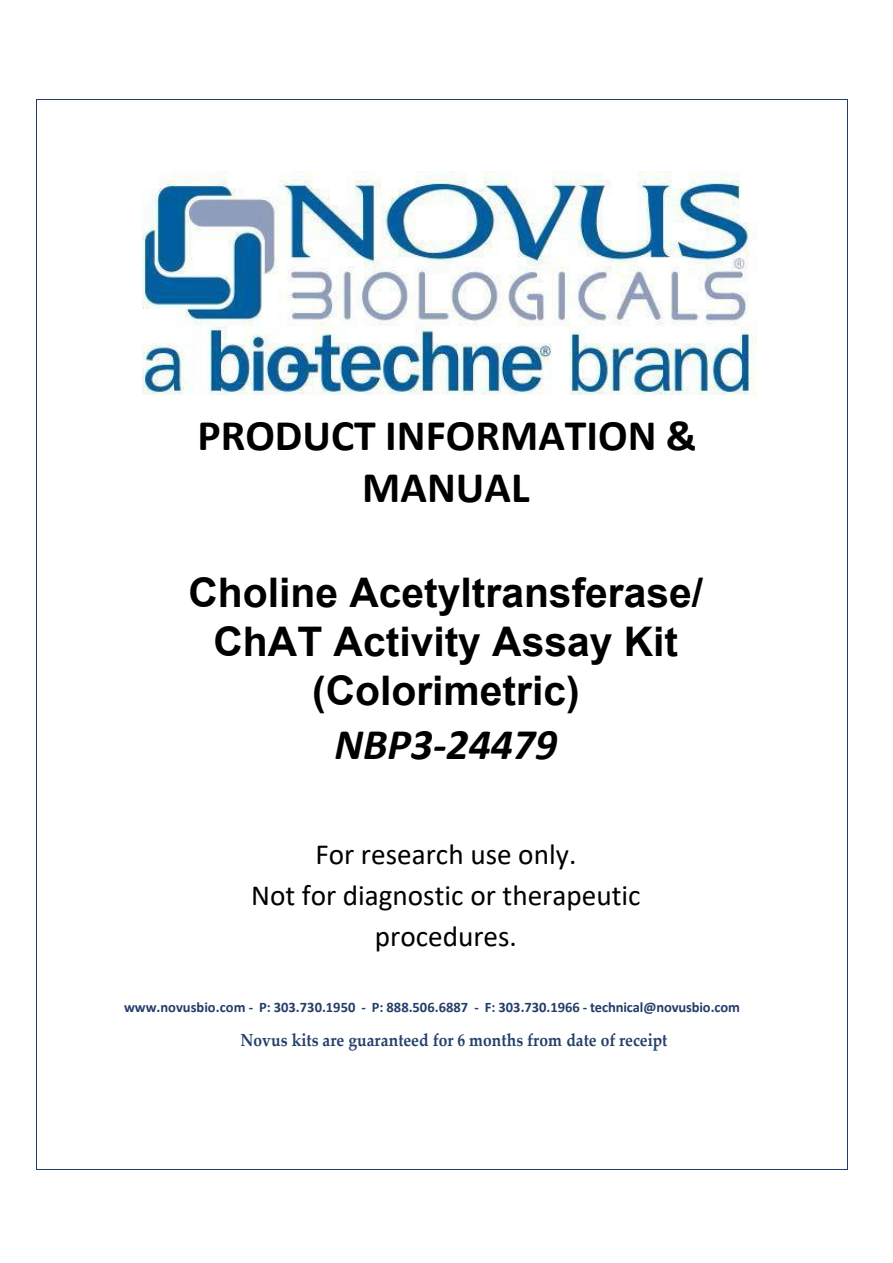
<style>
.page{position:relative;width:893px;height:1263px;background:#fff}
.page>*{position:absolute;margin:0;border:0;box-sizing:border-box;transform-origin:0 0}
.t1{font:700 43.8px/51.6px "Calibri";color:#000;text-align:center}
.t2{font:italic 700 43.8px "Calibri";color:#000}
.t3{font:700 40.8px/48.9px "Arial";color:#000;text-align:center}
.t4{font:29.25px/40.8px "Calibri";color:#000;text-align:center}
.t5{font:700 17.55px "Palatino Linotype";letter-spacing:.005em;color:#24406a;scale:.89 1}
.t6{font:700 14.55px "Calibri";color:#243d6a}
</style>
<div class="page">
<img style="left:142px;top:172px;width:614px;height:223px">
<hr style="left:37px;top:99px;width:810px;height:1px;background:#243d6a">
<hr style="left:36px;top:100px;width:1px;height:1069px;background:#243d6a">
<hr style="left:847px;top:100px;width:1px;height:1069px;background:#243d6a">
<hr style="left:37px;top:1169px;width:810px;height:1px;background:#243d6a">
<p class="t1" style="left:197px;top:413px;width:501px">PRODUCT INFORMATION &amp;<br>MANUAL</p>
<p class="t3" style="left:189px;top:569px;width:516px">Choline Acetyltransferase/<br>ChAT Activity Assay Kit (Colorimetric)</p>
<p class="t2" style="left:334px;top:714px;width:225px">NBP3-24479</p>
<p class="t4" style="left:251px;top:836px;width:391px">For research use only.<br>Not for diagnostic or therapeutic procedures.</p>
<p class="t6" style="left:124px;top:1001px;width:617px">www.novusbio.com - P: 303.730.1950 - P: 888.506.6887 - F: 303.730.1966 - technical@novusbio.com</p>
<p class="t5" style="left:240px;top:1033px;width:481px">Novus kits are guaranteed for 6 months from date of receipt</p>
</div>
